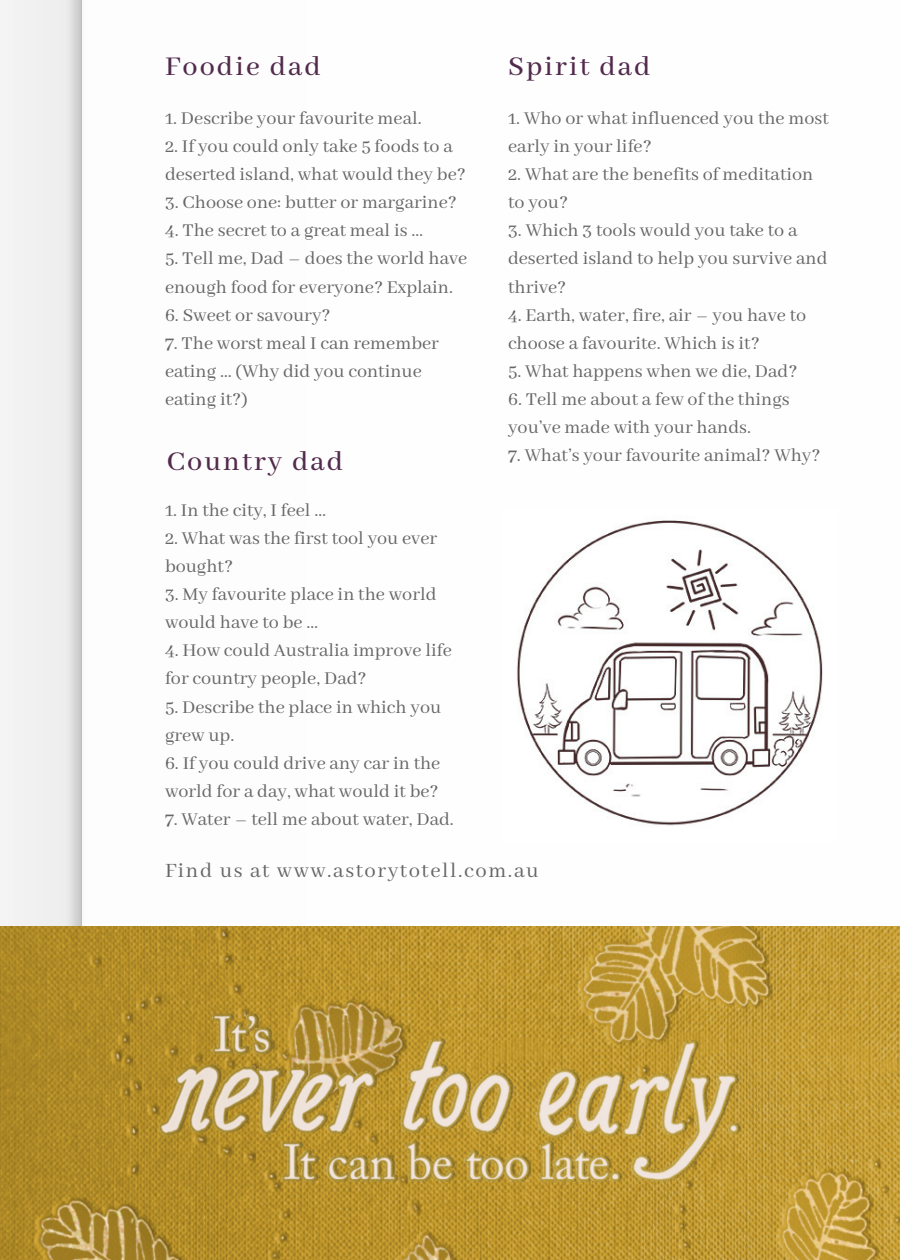
<style>
.page{position:relative;width:900px;height:1260px;background:#fff}
.page>*{position:absolute;margin:0;border:0;box-sizing:border-box;transform-origin:0 0}
.t1{font:500 30.25px "Abhaya Libre";letter-spacing:.07em;color:#522a4c}
.t2{font:22.75px "Abhaya Libre";letter-spacing:.07em;color:#666}
.t3{font:20px/28px "Abhaya Libre";color:#666}
</style>
<div class="page">
<img style="left:0;top:0;width:82px;height:926px">
<img style="left:0;top:926px;width:900px;height:334px">
<img style="left:517px;top:520px;width:306px;height:306px">
<h1 class="t1" style="left:165px;top:49px;width:157px">Foodie dad</h1>
<h1 class="t1" style="left:508px;top:49px;width:144px">Spirit dad</h1>
<p class="t3" style="left:508px;top:105px;width:322px">1. Who or what influenced you the most early in your life?</p>
<p class="t3" style="left:508px;top:161px;width:307px">2. What are the benefits of meditation to you?</p>
<p class="t3" style="left:508px;top:217px;width:321px">3. Which 3 tools would you take to a deserted island to help you survive and thrive?</p>
<p class="t3" style="left:508px;top:302px;width:300px">4. Earth, water, fire, air – you have to choose a favourite. Which is it?</p>
<p class="t3" style="left:508px;top:358px;width:291px">5. What happens when we die, Dad?</p>
<p class="t3" style="left:508px;top:386px;width:283px">6. Tell me about a few of the things you’ve made with your hands.</p>
<h1 class="t1" style="left:167px;top:445px;width:178px">Country dad</h1>
<p class="t3" style="left:508px;top:442px;width:314px">7. What’s your favourite animal? Why?</p>
<p class="t3" style="left:165px;top:497px;width:163px">1. In the city, I feel …</p>
<p class="t3" style="left:165px;top:525px;width:274px">2. What was the first tool you ever bought?</p>
<p class="t3" style="left:165px;top:581px;width:273px">3. My favourite place in the world would have to be …</p>
<p class="t3" style="left:165px;top:637px;width:288px">4. How could Australia improve life for country people, Dad?</p>
<p class="t3" style="left:165px;top:694px;width:278px">5. Describe the place in which you grew up.</p>
<p class="t3" style="left:165px;top:750px;width:277px">6. If you could drive any car in the world for a day, what would it be?</p>
<p class="t3" style="left:165px;top:806px;width:290px">7. Water – tell me about water, Dad.</p>
<p class="t2" style="left:165px;top:858px;width:375px">Find us at www.astorytotell.com.au</p>
<p class="t3" style="left:165px;top:105px;width:258px">1. Describe your favourite meal.</p>
<p class="t3" style="left:165px;top:133px;width:302px">2. If you could only take 5 foods to a deserted island, what would they be?</p>
<p class="t3" style="left:165px;top:189px;width:293px">3. Choose one: butter or margarine?</p>
<p class="t3" style="left:165px;top:217px;width:260px">4. The secret to a great meal is …</p>
<p class="t3" style="left:165px;top:245px;width:304px">5. Tell me, Dad – does the world have enough food for everyone? Explain.</p>
<p class="t3" style="left:165px;top:302px;width:167px">6. Sweet or savoury?</p>
<p class="t3" style="left:165px;top:330px;width:276px">7. The worst meal I can remember eating … (Why did you continue eating it?)</p>
</div>
